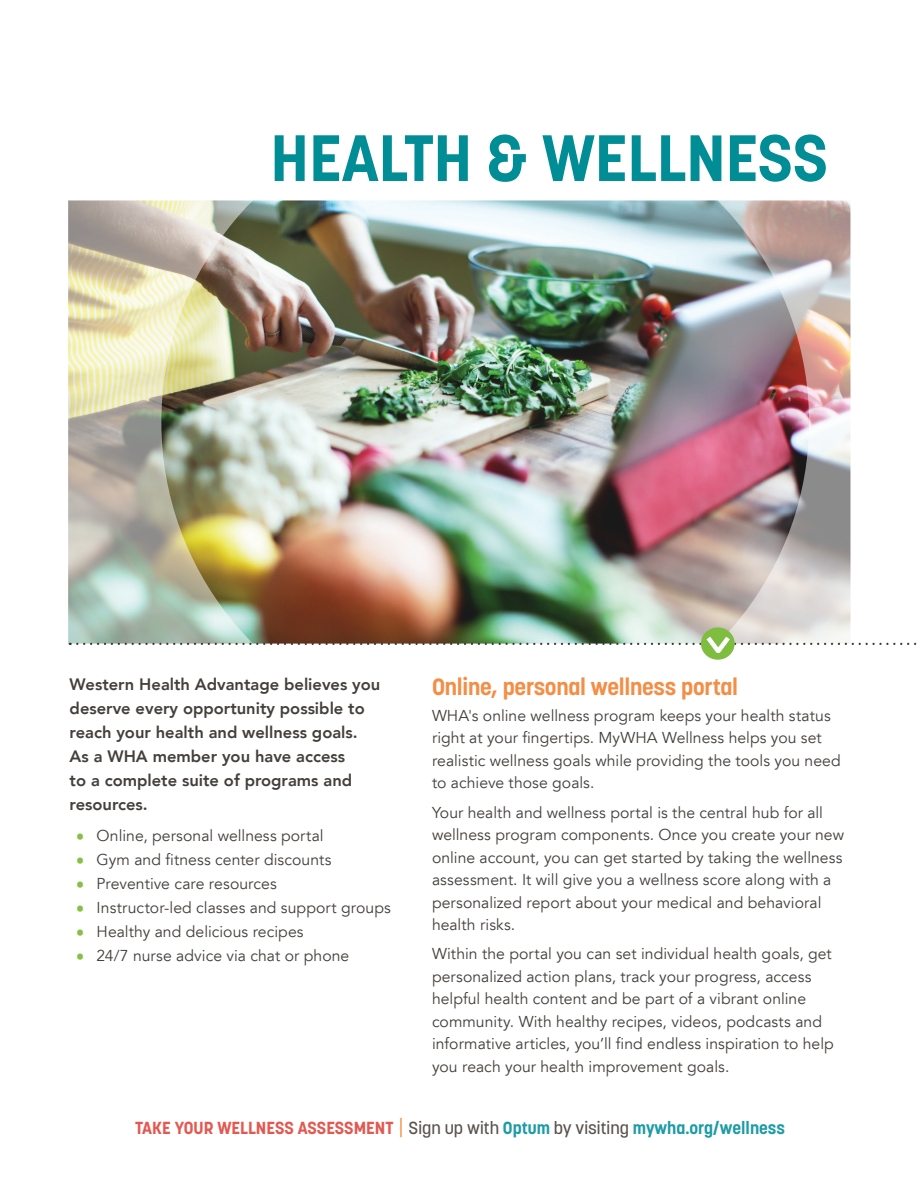
<style>
.page{position:relative;width:918px;height:1188px;background:#fff}
.page>*{position:absolute;margin:0;border:0;box-sizing:border-box;transform-origin:0 0}
._01_Benefit_Header{font:700 64.8px "Korolev";color:#008d96}
._02_Benefit_Intro_Or{font:700 23.25px "Korolev";letter-spacing:-.01em;color:#f38e47}
.t1{font:700 17.4px "Korolev";color:#e35850}
._03_Benefit_Bold_Tex{font:800 16.5px/24px "Avenir LT";color:#433f3a}
._04_Benefit_Body{font:15.75px/22.5px "Avenir LT";letter-spacing:.005em;color:#433f3a}
.s1{font-family:"Korolev";font-weight:500;font-size:15px;color:#86c049}
.s2{font-weight:300;font-size:23.85px;color:#f38e47}
.s3{font-weight:500;color:#59524d}
.s4{color:#1d9ba6}
</style>
<div class="page">
<img style="left:68px;top:200px;width:783px;height:460px">
<div style="left:701px;top:627px;width:34px;height:33px;background:#7fbd41;border-radius:50%"></div>
<svg style="left:70px;top:637px;width:847px;height:16px"></svg>
<p class="_01_Benefit_Header" style="left:270px;top:117px;width:559px">HEALTH &amp; WELLNESS</p>
<p class="_03_Benefit_Bold_Tex" style="left:70px;top:672px;width:312px">Western Health Advantage believes you deserve every opportunity possible to reach your health and wellness goals.<br>As a WHA member you have access<br>to a complete suite of programs and resources.</p>
<p class="_04_Benefit_Body" style="left:76px;top:824px;width:249px"><span class="s1">•</span> Online, personal wellness portal</p>
<p class="_04_Benefit_Body" style="left:76px;top:848px;width:257px"><span class="s1">•</span> Gym and fitness center discounts</p>
<p class="_04_Benefit_Body" style="left:76px;top:872px;width:202px"><span class="s1">•</span> Preventive care resources</p>
<p class="_04_Benefit_Body" style="left:76px;top:896px;width:316px"><span class="s1">•</span> Instructor-led classes and support groups</p>
<p class="_04_Benefit_Body" style="left:76px;top:920px;width:229px"><span class="s1">•</span> Healthy and delicious recipes</p>
<p class="_04_Benefit_Body" style="left:76px;top:944px;width:274px"><span class="s1">•</span> 24/7 nurse advice via chat or phone</p>
<p class="_02_Benefit_Intro_Or" style="left:432px;top:672px;width:308px">Online, personal wellness portal</p>
<p class="_04_Benefit_Body" style="left:432px;top:705px;width:410px">WHA's online wellness program keeps your health status right at your fingertips. MyWHA Wellness helps you set realistic wellness goals while providing the tools you need to achieve those goals.</p>
<p class="_04_Benefit_Body" style="left:432px;top:801px;width:414px">Your health and wellness portal is the central hub for all wellness program components. Once you create your new online account, you can get started by taking the wellness assessment. It will give you a wellness score along with a personalized report about your medical and behavioral health risks.</p>
<p class="_04_Benefit_Body" style="left:432px;top:943px;width:403px">Within the portal you can set individual health goals, get personalized action plans, track your progress, access helpful health content and be part of a vibrant online community. With healthy recipes, videos, podcasts and informative articles, you’ll find endless inspiration to help you reach your health improvement goals.</p>
<p class="t1" style="left:135px;top:1117px;width:651px">TAKE YOUR WELLNESS ASSESSMENT <span class="s2">|</span> <span class="s3">Sign up with</span> <span class="s4">Optum</span> <span class="s3">by visiting</span> <span class="s4">mywha.org/wellness</span></p>
</div>
